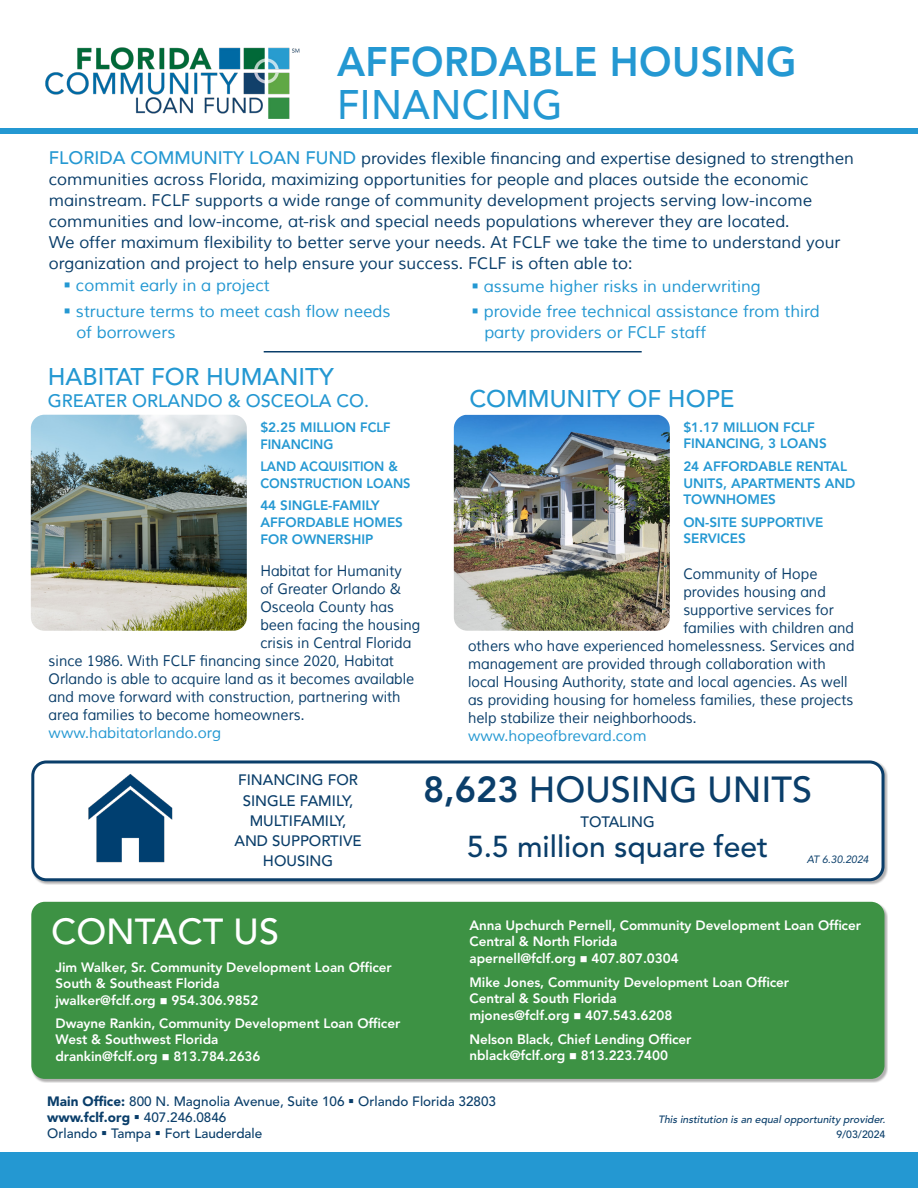
<style>
.page{position:relative;width:918px;height:1188px;background:#fff}
.page>*{position:absolute;margin:0;border:0;box-sizing:border-box;transform-origin:0 0}
.t1{font:800 40.95px "Avenir LT Std";letter-spacing:.01em;color:#2498d2;scale:.95 1}
.t2{font:500 40.95px "Avenir LT Std";letter-spacing:.01em;color:#2498d2;scale:.95 1}
.t3{font:500 36px "Avenir LT Std";color:#0a3e6a}
.t4{font:500 36px "Avenir LT Std";color:#fff}
.t5{font:500 30px "Avenir LT Std";color:#0a3e6a}
.t6{font:500 24px "Avenir LT Std";color:#2498d2}
.t7{font:500 18px "Avenir LT Std";color:#2498d2}
.t8{font:16.5px/21px "Muli";color:#0a3e6a}
.t9{font:16.5px/21px "Muli";color:#2498d2}
.t10{font:15px "Muli";color:#0a3e6a;scale:.94 1}
.t11{font:500 15px/20.2px "Avenir LT Std";color:#0a3e6a;text-align:center}
.t12{font:15px "Muli";color:#2498d2}
.t13{font:800 13.5px/16.5px "Avenir LT Std";letter-spacing:-.005em;color:#fff}
.t14{font:800 13.5px/16.2px "Avenir LT Std";color:#2498d2}
.t15{font:500 13.5px "Avenir LT Std";color:#0a3e6a}
.t16{font:800 13.5px/17.2px "Avenir LT Std";color:#2498d2;scale:.95 1}
.t17{font:900 13.5px "Avenir LT Std";color:#0a3e6a}
.t18{font:italic 500 10.5px "Avenir LT Std";color:#0a3e6a}
.t19{font:italic 10.5px "Avenir LT Std";color:#0a3e6a}
.t20{font:500 10.5px "Avenir LT Std";color:#0a3e6a}
.s1{font-family:"Avenir LT Std";font-weight:500;font-size:18px;color:#2498d2}
.s2{font-weight:800}
.s3{color:#fff}
.s4{font-weight:900}
.s5{font-weight:500}
</style>
<div class="page">
<div style="left:31px;top:761px;width:857px;height:124px;background:#231f20;opacity:.35"></div>
<div style="left:33px;top:762px;width:850px;height:118px;background:#fff;border-radius:14px"></div>
<div style="left:31px;top:760px;width:854px;height:121px;border:3px solid #0a3e6a;border-radius:14px"></div>
<div style="left:0;top:1152px;width:918px;height:36px;background:#2498d2"></div>
<img style="left:45px;top:47px;width:255px;height:72px">
<hr style="left:264px;top:351px;width:378px;height:1px;background:#0a3e6a">
<img style="left:454px;top:415px;width:216px;height:216px">
<div style="left:31px;top:902px;width:857px;height:181px;background:#231f20;opacity:.35"></div>
<div style="left:31px;top:902px;width:854px;height:177px;background:#3d9244;border-radius:14px"></div>
<img style="left:88px;top:774px;width:85px;height:89px">
<div style="left:0;top:128px;width:918px;height:5px;background:#2498d2"></div>
<img style="left:31px;top:415px;width:216px;height:216px">
<p class="t1" style="left:337px;top:38px;width:485px">AFFORDABLE HOUSING</p>
<p class="t2" style="left:337px;top:82px;width:239px">FINANCING</p>
<p class="t8" style="left:49px;top:148px;width:807px"><span class="s1">FLORIDA COMMUNITY LOAN FUND</span> provides flexible financing and expertise designed to strengthen communities across Florida, maximizing opportunities for people and places outside the economic mainstream. FCLF supports a wide range of community development projects serving low-income communities and low-income, at-risk and special needs populations wherever they are located.<br>We offer maximum flexibility to better serve your needs. At FCLF we take the time to understand your organization and project to help ensure your success. FCLF is often able to:</p>
<p class="t9" style="left:64px;top:275px;width:208px">▪ commit early in a project</p>
<p class="t9" style="left:77px;top:301px;width:316px;text-indent:-13px">▪ structure terms to meet cash flow needs of borrowers</p>
<p class="t6" style="left:48px;top:363px;width:287px">HABITAT FOR HUMANITY</p>
<p class="t7" style="left:48px;top:391px;width:323px">GREATER ORLANDO &amp; OSCEOLA CO.</p>
<p class="t14" style="left:260px;top:419px;width:132px;line-height:17.2px">$2.25 MILLION FCLF<br>FINANCING</p>
<p class="t16" style="left:260px;top:458px;width:160px">LAND ACQUISITION &amp;<br>CONSTRUCTION LOANS</p>
<p class="t14" style="left:260px;top:497px;width:144px;line-height:17.2px">44 SINGLE-FAMILY<br>AFFORDABLE HOMES<br>FOR OWNERSHIP</p>
<p class="t10" style="left:260px;top:562px;width:152px">Habitat for Humanity</p>
<p class="t10" style="left:260px;top:580px;width:151px">of Greater Orlando &amp;</p>
<p class="t10" style="left:260px;top:598px;width:144px">Osceola County has</p>
<p class="t10" style="left:260px;top:616px;width:172px">been facing the housing</p>
<p class="t10" style="left:260px;top:634px;width:162px">crisis in Central Florida</p>
<p class="t10" style="left:49px;top:652px;width:369px">since 1986. With FCLF financing since 2020, Habitat</p>
<p class="t10" style="left:49px;top:670px;width:391px">Orlando is able to acquire land as it becomes available</p>
<p class="t10" style="left:49px;top:688px;width:376px">and move forward with construction, partnering with</p>
<p class="t10" style="left:49px;top:706px;width:274px">area families to become homeowners.</p>
<p class="t12" style="left:49px;top:724px;width:174px">www.habitatorlando.org</p>
<p class="t9" style="left:472px;top:276px;width:291px">▪ assume higher risks in underwriting</p>
<p class="t9" style="left:485px;top:301px;width:337px;text-indent:-13px">▪ provide free technical assistance from third party providers or FCLF staff</p>
<p class="t6" style="left:469px;top:385px;width:267px">COMMUNITY OF HOPE</p>
<p class="t14" style="left:683px;top:419px;width:145px">$1.17 MILLION FCLF<br>FINANCING, 3 LOANS</p>
<p class="t14" style="left:683px;top:459px;width:174px">24 AFFORDABLE RENTAL<br>UNITS, APARTMENTS AND<br>TOWNHOMES</p>
<p class="t14" style="left:683px;top:514px;width:141px">ON-SITE SUPPORTIVE<br>SERVICES</p>
<p class="t10" style="left:683px;top:565px;width:144px">Community of Hope</p>
<p class="t10" style="left:683px;top:583px;width:153px">provides housing and</p>
<p class="t10" style="left:683px;top:601px;width:162px">supportive services for</p>
<p class="t10" style="left:683px;top:619px;width:183px">families with children and</p>
<p class="t10" style="left:468px;top:637px;width:413px">others who have experienced homelessness. Services and</p>
<p class="t10" style="left:468px;top:655px;width:382px">management are provided through collaboration with</p>
<p class="t10" style="left:468px;top:673px;width:405px">local Housing Authority, state and local agencies. As well</p>
<p class="t10" style="left:468px;top:691px;width:411px">as providing housing for homeless families, these projects</p>
<p class="t10" style="left:468px;top:709px;width:245px">help stabilize their neighborhoods.</p>
<p class="t12" style="left:468px;top:727px;width:180px">www.hopeofbrevard.com</p>
<p class="t11" style="left:234px;top:770px;width:129px">FINANCING FOR<br>SINGLE FAMILY,<br>MULTIFAMILY,<br>AND SUPPORTIVE<br>HOUSING</p>
<p class="t4" style="left:51px;top:911px;width:230px">CONTACT US</p>
<p class="t13" style="left:56px;top:959px;width:338px">Jim Walker, Sr. Community Development Loan Officer</p>
<p class="t13" style="left:56px;top:975px;width:166px">South &amp; Southeast Florida</p>
<p class="t13" style="left:56px;top:992px;width:205px">jwalker@fclf.org ■ 954.306.9852</p>
<p class="t13" style="left:56px;top:1015px;width:346px">Dwayne Rankin, Community Development Loan Officer<br>West &amp; Southwest Florida</p>
<p class="t13" style="left:56px;top:1048px;width:207px">drankin@fclf.org ■ 813.784.2636</p>
<p class="t3" style="left:423px;top:768px;width:391px"><span class="s2">8,623</span> HOUSING UNITS</p>
<p class="t11" style="left:580px;top:812px;width:76px">TOTALING</p>
<p class="t5" style="left:467px;top:829px;width:303px">5.5 million square feet</p>
<p class="t19" style="left:807px;top:853px;width:69px">AT 6.30.2024<span class="s3">1</span></p>
<p class="t13" style="left:470px;top:917px;width:393px">Anna Upchurch Pernell, Community Development Loan Officer</p>
<p class="t13" style="left:470px;top:933px;width:149px">Central &amp; North Florida</p>
<p class="t13" style="left:470px;top:950px;width:211px">apernell@fclf.org ■ 407.807.0304</p>
<p class="t13" style="left:470px;top:974px;width:321px">Mike Jones, Community Development Loan Officer</p>
<p class="t13" style="left:470px;top:990px;width:149px">Central &amp; South Florida</p>
<p class="t13" style="left:470px;top:1007px;width:204px">mjones@fclf.org ■ 407.543.6208</p>
<p class="t13" style="left:470px;top:1031px;width:224px">Nelson Black, Chief Lending Officer</p>
<p class="t13" style="left:470px;top:1047px;width:200px">nblack@fclf.org ■ 813.223.7400</p>
<p class="t15" style="left:47px;top:1093px;width:450px"><span class="s4">Main Office:</span> 800 N. Magnolia Avenue, Suite 106 ▪ Orlando Florida 32803</p>
<p class="t17" style="left:47px;top:1109px;width:181px">www.fclf.org ▪ <span class="s5">407.246.0846</span></p>
<p class="t15" style="left:47px;top:1126px;width:217px">Orlando ▪ Tampa ▪ Fort Lauderdale</p>
<p class="t18" style="left:658px;top:1113px;width:231px">This institution is an equal opportunity provider.</p>
<p class="t20" style="left:836px;top:1128px;width:51px">9/03/2024</p>
</div>
